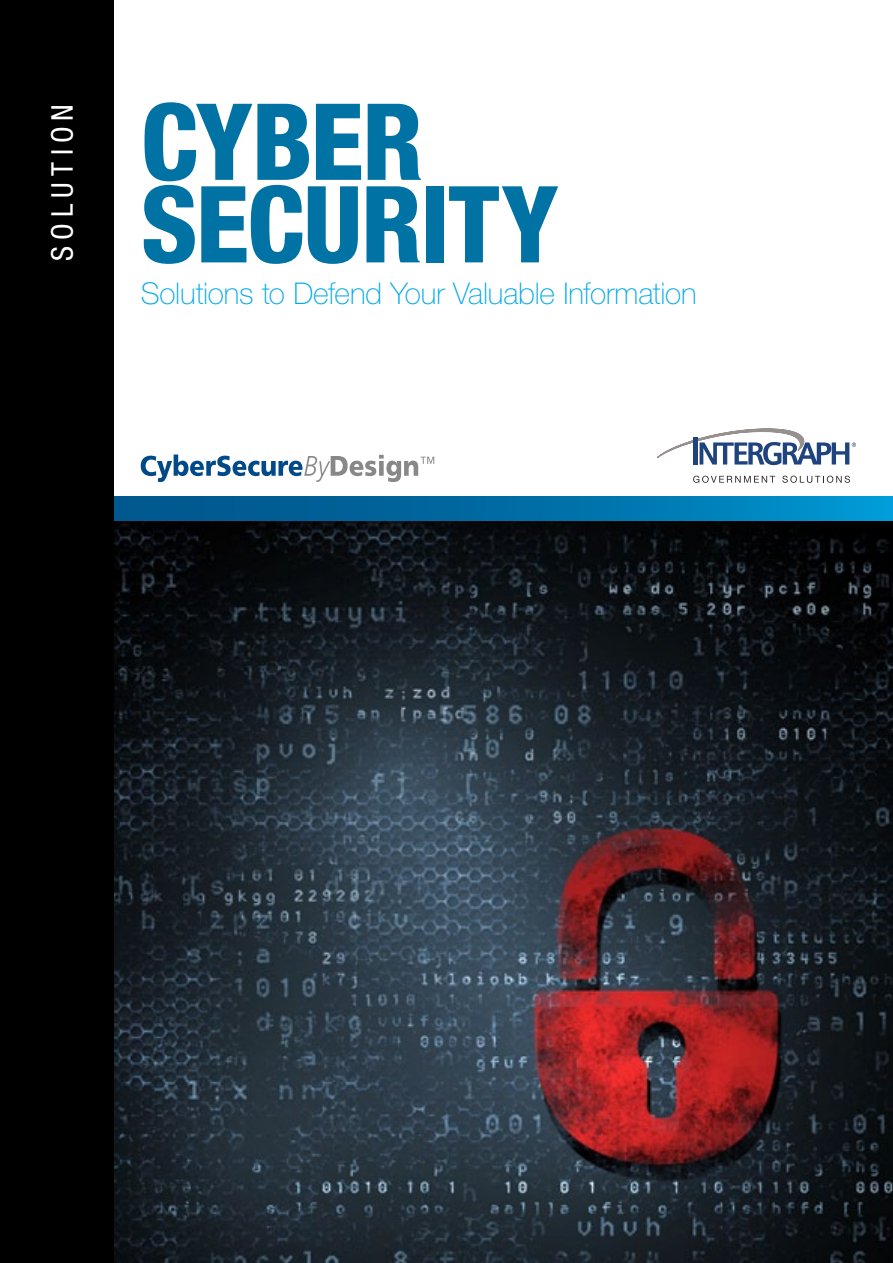
<style>
.page{position:relative;width:893px;height:1263px;background:#fff}
.page>*{position:absolute;margin:0;border:0;box-sizing:border-box;transform-origin:0 0}
.t1{font:800 condensed 106.5px/82.5px "Helvetica Neue LT Std";letter-spacing:-.015em;color:#0072a3}
.t2{font:100 30px "Helvetica Neue LT Std";letter-spacing:-.005em;color:#00a9e7}
.t3{font:condensed 30px "Helvetica Neue LT Std";letter-spacing:.2em;color:#fff}
</style>
<div class="page">
<svg style="left:693px;top:476px;width:82px;height:7px"></svg>
<svg style="left:782px;top:476px;width:68px;height:7px"></svg>
<svg style="left:657px;top:429px;width:199px;height:36px"></svg>
<img style="left:113px;top:520px;width:780px;height:743px">
<svg style="left:113px;top:496px;width:780px;height:24px;background:#006fa7"></svg>
<div style="left:0;top:0;width:113px;height:1263px;background:#000"></div>
<svg style="left:141px;top:454px;width:293px;height:28px"></svg>
<p class="t3" style="left:45px;top:261px;width:159px;rotate:-90deg">solution</p>
<h1 class="t1" style="left:141px;top:99px;width:419px">CYBER<br>SECURITY</h1>
<p class="t2" style="left:141px;top:277px;width:558px">Solutions to Defend Your Valuable Information</p>
</div>
